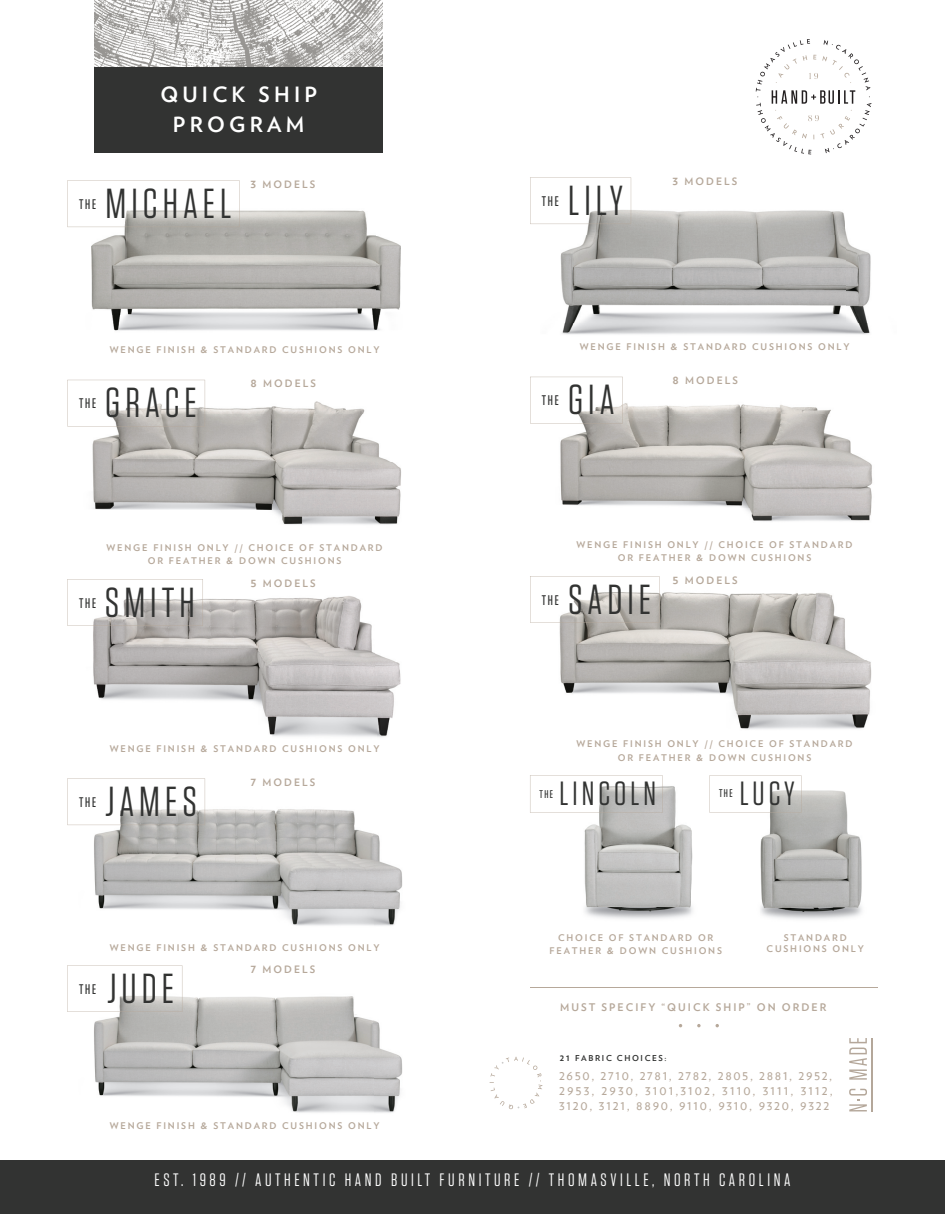
<style>
.page{position:relative;width:945px;height:1215px;background:#fff}
.page>*{position:absolute;margin:0;border:0;box-sizing:border-box;transform-origin:0 0}
.t1{font:41.85px "Tungsten";letter-spacing:.12em;color:#323332}
.t2{font:33.45px "Tungsten";letter-spacing:.12em;color:#323332}
.t3{font:700 21px/30px "Verlag";letter-spacing:.2em;color:#fff;text-align:center}
.t4{font:18px "Tungsten";letter-spacing:.2em;color:#fff}
.t5{font:500 13.95px "Tungsten";letter-spacing:.12em;color:#323332}
.t6{font:13.5px/15px "Verlag";letter-spacing:.13em;color:#b6a89a;text-align:justify}
.t7{font:500 11.1px "Tungsten";letter-spacing:.12em;color:#323332}
.t8{font:700 10.5px "Verlag";letter-spacing:.195em;color:#b6a89a}
.t9{font:700 10.2px "Verlag";letter-spacing:.2em;color:#b6a89a}
.t10{font:700 9.15px/13.2px "Verlag";letter-spacing:.2em;color:#b6a89a;text-align:center}
.t11{font:700 8.1px "Verlag";letter-spacing:.2em;color:#323332}
.s1{font-size:12.45px}
.s2{font-size:10.95px}
.s3{font-size:9.45px}
</style>
<div class="page">
<svg style="left:756px;top:39px;width:115px;height:115px"></svg>
<img style="left:94px;top:0;width:289px;height:68px">
<div style="left:94px;top:68px;width:289px;height:85px;background:#323332"></div>
<svg style="left:849px;top:1089px;width:18px;height:22px"></svg>
<svg style="left:849px;top:1038px;width:18px;height:42px"></svg>
<hr style="left:871px;top:1038px;width:1px;height:74px;background:#b4a79a">
<img style="left:68px;top:799px;width:335px;height:183px">
<img style="left:94px;top:986px;width:309px;height:127px">
<img style="left:93px;top:596px;width:308px;height:141px">
<img style="left:67px;top:379px;width:334px;height:146px">
<img style="left:68px;top:210px;width:333px;height:121px">
<svg style="left:67px;top:180px;width:173px;height:47px"></svg>
<svg style="left:67px;top:380px;width:138px;height:46px"></svg>
<svg style="left:67px;top:579px;width:136px;height:47px"></svg>
<svg style="left:67px;top:778px;width:138px;height:47px"></svg>
<svg style="left:67px;top:965px;width:115px;height:47px"></svg>
<hr style="left:530px;top:988px;width:348px;height:1px;background:#b6a89a">
<div style="left:0;top:1160px;width:945px;height:54px;background:#323332"></div>
<svg style="left:490px;top:1057px;width:53px;height:52px"></svg>
<img style="left:584px;top:775px;width:126px;height:144px">
<img style="left:801px;top:775px;width:45px;height:20px">
<img style="left:760px;top:795px;width:102px;height:89px">
<img style="left:760px;top:884px;width:102px;height:35px">
<img style="left:560px;top:192px;width:311px;height:143px">
<img style="left:559px;top:576px;width:313px;height:135px">
<img style="left:736px;top:711px;width:81px;height:18px">
<img style="left:817px;top:711px;width:53px;height:18px">
<img style="left:530px;top:376px;width:160px;height:130px">
<img style="left:690px;top:404px;width:161px;height:117px">
<img style="left:851px;top:453px;width:22px;height:68px">
<svg style="left:530px;top:177px;width:101px;height:47px"></svg>
<svg style="left:530px;top:377px;width:93px;height:46px"></svg>
<svg style="left:530px;top:576px;width:129px;height:47px"></svg>
<svg style="left:530px;top:775px;width:133px;height:38px"></svg>
<svg style="left:710px;top:775px;width:91px;height:38px"></svg>
<svg style="left:678px;top:1024px;width:41px;height:4px"></svg>
<h3 class="t3" style="left:160px;top:79px;width:158px">QUICK SHIP<br>PROGRAM</h3>
<h3 class="t5" style="left:79px;top:197px;width:18px">THE</h3>
<h1 class="t1" style="left:106px;top:182px;width:127px">MICHAEL</h1>
<p class="t9" style="left:250px;top:176px;width:66px"><span class="s1">3</span> MODELS</p>
<h3 class="t5" style="left:542px;top:194px;width:18px">THE</h3>
<h1 class="t1" style="left:568px;top:179px;width:56px">LILY</h1>
<p class="t9" style="left:672px;top:173px;width:66px"><span class="s1">3</span> MODELS</p>
<h3 class="t5" style="left:79px;top:396px;width:18px">THE</h3>
<p class="t10" style="left:110px;top:343px;width:271px">WENGE FINISH <span class="s2">&amp;</span> STANDARD CUSHIONS ONLY</p>
<h1 class="t1" style="left:105px;top:381px;width:93px">GRACE</h1>
<p class="t9" style="left:250px;top:376px;width:67px"><span class="s1">8</span> MODELS</p>
<h3 class="t5" style="left:79px;top:596px;width:18px">THE</h3>
<p class="t10" style="left:107px;top:541px;width:278px">WENGE FINISH ONLY // CHOICE OF STANDARD<br>OR FEATHER <span class="s2">&amp;</span> DOWN CUSHIONS</p>
<h1 class="t1" style="left:105px;top:581px;width:91px">SMITH</h1>
<p class="t9" style="left:250px;top:575px;width:67px"><span class="s1">5</span> MODELS</p>
<h3 class="t5" style="left:542px;top:393px;width:18px">THE</h3>
<p class="t10" style="left:580px;top:340px;width:271px">WENGE FINISH <span class="s2">&amp;</span> STANDARD CUSHIONS ONLY</p>
<h1 class="t1" style="left:568px;top:378px;width:48px">GIA</h1>
<p class="t9" style="left:672px;top:372px;width:67px"><span class="s1">8</span> MODELS</p>
<h3 class="t5" style="left:542px;top:593px;width:18px">THE</h3>
<p class="t10" style="left:577px;top:538px;width:278px">WENGE FINISH ONLY // CHOICE OF STANDARD<br>OR FEATHER <span class="s2">&amp;</span> DOWN CUSHIONS</p>
<h1 class="t1" style="left:568px;top:577px;width:84px">SADIE</h1>
<p class="t9" style="left:672px;top:572px;width:67px"><span class="s1">5</span> MODELS</p>
<h3 class="t5" style="left:79px;top:795px;width:18px">THE</h3>
<p class="t10" style="left:110px;top:742px;width:271px">WENGE FINISH <span class="s2">&amp;</span> STANDARD CUSHIONS ONLY</p>
<h1 class="t1" style="left:105px;top:780px;width:93px">JAMES</h1>
<p class="t9" style="left:250px;top:774px;width:66px"><span class="s1">7</span> MODELS</p>
<p class="t10" style="left:577px;top:737px;width:278px">WENGE FINISH ONLY // CHOICE OF STANDARD<br>OR FEATHER <span class="s2">&amp;</span> DOWN CUSHIONS</p>
<p class="t7" style="left:540px;top:789px;width:15px">THE</p>
<h2 class="t2" style="left:740px;top:777px;width:56px">LUCY</h2>
<h2 class="t2" style="left:560px;top:777px;width:98px">LINCOLN</h2>
<p class="t7" style="left:719px;top:787px;width:15px">THE</p>
<h3 class="t5" style="left:79px;top:982px;width:18px">THE</h3>
<p class="t10" style="left:110px;top:941px;width:271px">WENGE FINISH <span class="s2">&amp;</span> STANDARD CUSHIONS ONLY</p>
<h1 class="t1" style="left:107px;top:967px;width:69px">JUDE</h1>
<p class="t9" style="left:250px;top:961px;width:66px"><span class="s1">7</span> MODELS</p>
<p class="t10" style="left:110px;top:1119px;width:271px">WENGE FINISH <span class="s2">&amp;</span> STANDARD CUSHIONS ONLY</p>
<p class="t10" style="left:550px;top:931px;width:174px">CHOICE OF STANDARD OR<br>FEATHER <span class="s2">&amp;</span> DOWN CUSHIONS</p>
<p class="t10" style="left:767px;top:932px;width:99px;line-height:10.9px">STANDARD<br>CUSHIONS ONLY</p>
<p class="t8" style="left:560px;top:999px;width:268px">MUST SPECIFY “QUICK SHIP” ON ORDER</p>
<p class="t11" style="left:560px;top:1051px;width:108px"><span class="s3">21</span> FABRIC CHOICES:</p>
<h3 class="t6" style="left:559px;top:1067px;width:275px">2650, 2710, 2781, 2782, 2805, 2881, 2952, 2953, 2930, 3101,3102, 3110, 3111, 3112, 3120, 3121, 8890, 9110, 9310, 9320, 9322</h3>
<h3 class="t4" style="left:155px;top:1171px;width:637px">EST. 1989 // AUTHENTIC HAND BUILT FURNITURE // THOMASVILLE, NORTH CAROLINA</h3>
</div>
